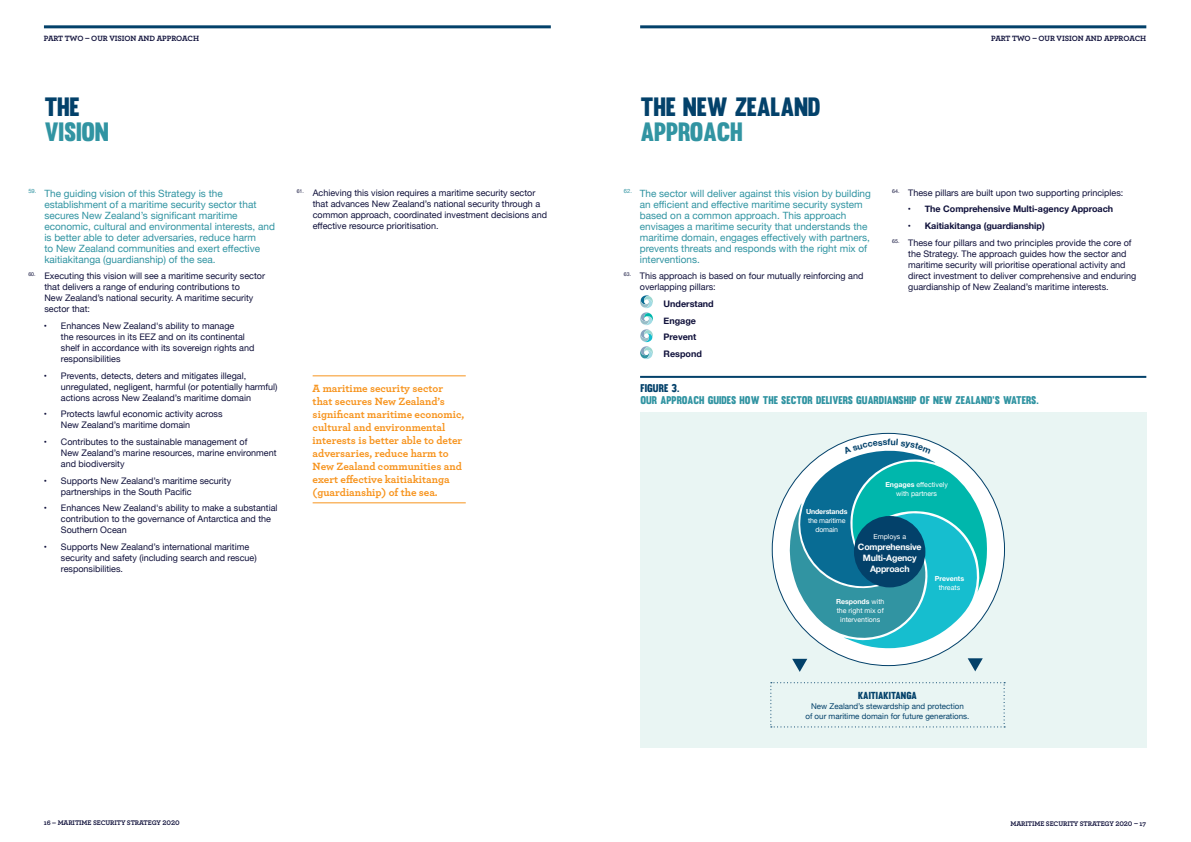
<style>
.page{position:relative;width:1191px;height:842px;background:#fff}
.page>*{position:absolute;margin:0;border:0;box-sizing:border-box;transform-origin:0 0}
.t1{font:26px "Muro";letter-spacing:-.01em;color:#03416a}
.t2{font:26px "Muro";letter-spacing:-.01em;color:#3194a2}
.t3{font:700 11px/13px "Archer";color:#f7941e}
.t4{font:11px "Muro";color:#3194a2}
.t5{font:11px "Muro";color:#03416a}
.t6{font:10px/11px "Helvetica Neue";color:#3194a2}
.t7{font:10px "Muro";color:#03416a}
.t8{font:9px/11px "Helvetica Neue";color:#10113b}
.t9{font:700 9px "Helvetica Neue";color:#10113b}
.t10{font:700 8.8px/11px "Helvetica Neue";letter-spacing:-.02em;color:#fff;text-align:center}
.t11{font:700 8.8px "Helvetica Neue";color:#03416a}
.t12{font:8px/9.9px "Helvetica Neue";color:#03416a;text-align:center}
.t13{font:700 8px "Archer";letter-spacing:-.01em;color:#10113b}
.t14{font:7px/9px "Helvetica Neue";color:#fff;text-align:center}
.t15{font:700 7px "Archer";letter-spacing:-.01em;color:#10113b}
.t16{font:7px/9px "Helvetica Neue";letter-spacing:-.02em;color:#fff;text-align:center}
.t17{font:700 7px "Helvetica Neue";letter-spacing:-.02em;color:#fff}
.t18{font:700 7px "Helvetica Neue";color:#fff}
.s1{font-weight:700}
</style>
<div class="page">
<hr style="left:44px;top:25px;width:507px;height:3px;background:#03416a">
<hr style="left:640px;top:25px;width:506px;height:3px;background:#03416a">
<div style="left:640px;top:413px;width:506px;height:335px;background:#e9f5f3"></div>
<hr style="left:313px;top:375px;width:153px;height:1px;background:#f7941e">
<hr style="left:313px;top:502px;width:153px;height:1px;background:#f7941e">
<hr style="left:640px;top:376px;width:506px;height:2px;background:#03416a">
<svg style="left:772px;top:433px;width:232px;height:233px;background:#dce4ea"></svg>
<svg style="left:779px;top:487px;width:218px;height:171px;fill:#fff"></svg>
<svg style="left:770px;top:682px;width:235px;height:45px"></svg>
<svg style="left:792px;top:659px;width:15px;height:13px"></svg>
<svg style="left:967px;top:658px;width:15px;height:13px"></svg>
<svg style="left:640px;top:295px;width:13px;height:64px"></svg>
<svg style="left:789px;top:439px;width:198px;height:209px;background:#53aebc"></svg>
<p class="t13" style="left:44px;top:32px;width:157px">PART TWO – OUR VISION AND APPROACH</p>
<p class="t13" style="left:991px;top:32px;width:157px">PART TWO – OUR VISION AND APPROACH</p>
<h1 class="t1" style="left:44px;top:91px;width:37px">THE</h1>
<h1 class="t2" style="left:44px;top:116px;width:66px">VISION</h1>
<p class="t6" style="left:44px;top:188px;width:232px;text-indent:-16px"><sup>59.</sup> The guiding vision of this Strategy is the establishment of a maritime security sector that secures New Zealand’s significant maritime economic, cultural and environmental interests, and is better able to deter adversaries, reduce harm<br>to New Zealand communities and exert effective kaitiakitanga (guardianship) of the sea.</p>
<p class="t8" style="left:44px;top:271px;width:222px;text-indent:-16px"><sup>60.</sup> Executing this vision will see a maritime security sector that delivers a range of enduring contributions to<br>New Zealand’s national security. A maritime security sector that:</p>
<p class="t8" style="left:61px;top:321px;width:195px;text-indent:-17px">• Enhances New Zealand's ability to manage<br>the resources in its EEZ and on its continental shelf in accordance with its sovereign rights and responsibilities</p>
<p class="t8" style="left:61px;top:370px;width:218px;text-indent:-17px">• Prevents, detects, deters and mitigates illegal, unregulated, negligent, harmful (or potentially harmful) actions across New Zealand’s maritime domain</p>
<p class="t8" style="left:61px;top:409px;width:163px;text-indent:-17px">• Protects lawful economic activity across<br>New Zealand’s maritime domain</p>
<p class="t8" style="left:61px;top:437px;width:217px;text-indent:-17px">• Contributes to the sustainable management of<br>New Zealand’s marine resources, marine environment and biodiversity</p>
<p class="t8" style="left:61px;top:475px;width:172px;text-indent:-17px">• Supports New Zealand’s maritime security partnerships in the South Pacific</p>
<p class="t8" style="left:61px;top:503px;width:218px;text-indent:-17px">• Enhances New Zealand's ability to make a substantial contribution to the governance of Antarctica and the<br>Southern Ocean</p>
<p class="t8" style="left:61px;top:542px;width:197px;text-indent:-17px">• Supports New Zealand’s international maritime security and safety (including search and rescue) responsibilities.</p>
<p class="t8" style="left:313px;top:187px;width:236px;text-indent:-16px"><sup>61.</sup> Achieving this vision requires a maritime security sector that advances New Zealand’s national security through a common approach, coordinated investment decisions and effective resource prioritisation.</p>
<p class="t3" style="left:313px;top:381px;width:153px">A maritime security sector that secures New Zealand’s significant maritime economic, cultural and environmental interests is better able to deter adversaries, reduce harm to<br>New Zealand communities and exert effective kaitiakitanga (guardianship) of the sea.</p>
<h1 class="t1" style="left:640px;top:91px;width:182px">THE NEW ZEALAND</h1>
<h1 class="t2" style="left:640px;top:116px;width:104px">APPROACH</h1>
<p class="t6" style="left:640px;top:188px;width:232px;text-indent:-16px"><sup>62.</sup> The sector will deliver against this vision by building an efficient and effective maritime security system based on a common approach. This approach envisages a maritime security that understands the maritime domain, engages effectively with partners, prevents threats and responds with the right mix of interventions.</p>
<p class="t8" style="left:640px;top:271px;width:225px;text-indent:-16px"><sup>63.</sup> This approach is based on four mutually reinforcing and overlapping pillars:</p>
<p class="t9" style="left:646px;top:297px;width:69px">• Understand</p>
<p class="t9" style="left:646px;top:313px;width:51px">• Engage</p>
<p class="t9" style="left:646px;top:330px;width:51px">• Prevent</p>
<p class="t9" style="left:646px;top:347px;width:57px">• Respond</p>
<p class="t8" style="left:892px;top:187px;width:233px"><sup>64.</sup> These pillars are built upon two supporting principles:</p>
<p class="t9" style="left:907px;top:202px;width:207px">• The Comprehensive Multi-agency Approach</p>
<p class="t9" style="left:907px;top:219px;width:138px">• Kaitiakitanga (guardianship)</p>
<p class="t8" style="left:908px;top:237px;width:230px;text-indent:-16px"><sup>65.</sup> These four pillars and two principles provide the core of the Strategy. The approach guides how the sector and maritime security will prioritise operational activity and direct investment to deliver comprehensive and enduring guardianship of New Zealand’s maritime interests.</p>
<p class="t5" style="left:640px;top:381px;width:40px">FIGURE 3.</p>
<p class="t4" style="left:640px;top:393px;width:400px">OUR APPROACH GUIDES HOW THE SECTOR DELIVERS GUARDIANSHIP OF NEW ZEALAND’S WATERS.</p>
<p class="t11" style="left:887px;top:435px;width:4px">f</p>
<p class="t17" style="left:806px;top:506px;width:43px">Understands</p>
<p class="t16" style="left:808px;top:517px;width:39px">the maritime domain</p>
<p class="t14" style="left:885px;top:480px;width:64px"><span class="s1">Engages</span> effectively with partners</p>
<p class="t14" style="left:873px;top:532px;width:34px">Employs a</p>
<p class="t10" style="left:858px;top:541px;width:65px">Comprehensive<br>Multi-Agency<br>Approach</p>
<p class="t18" style="left:934px;top:573px;width:31px">Prevents</p>
<p class="t14" style="left:938px;top:584px;width:23px">threats</p>
<p class="t14" style="left:836px;top:598px;width:50px"><span class="s1">Responds</span> with the right mix of interventions</p>
<p class="t7" style="left:858px;top:689px;width:60px">KAITIAKITANGA</p>
<p class="t12" style="left:805px;top:701px;width:166px">New Zealand’s stewardship and protection<br>of our maritime domain for future generations.</p>
<p class="t15" style="left:44px;top:817px;width:137px">16 – MARITIME SECURITY STRATEGY 2020</p>
<p class="t15" style="left:1010px;top:818px;width:137px">MARITIME SECURITY STRATEGY 2020 – 17</p>
</div>
